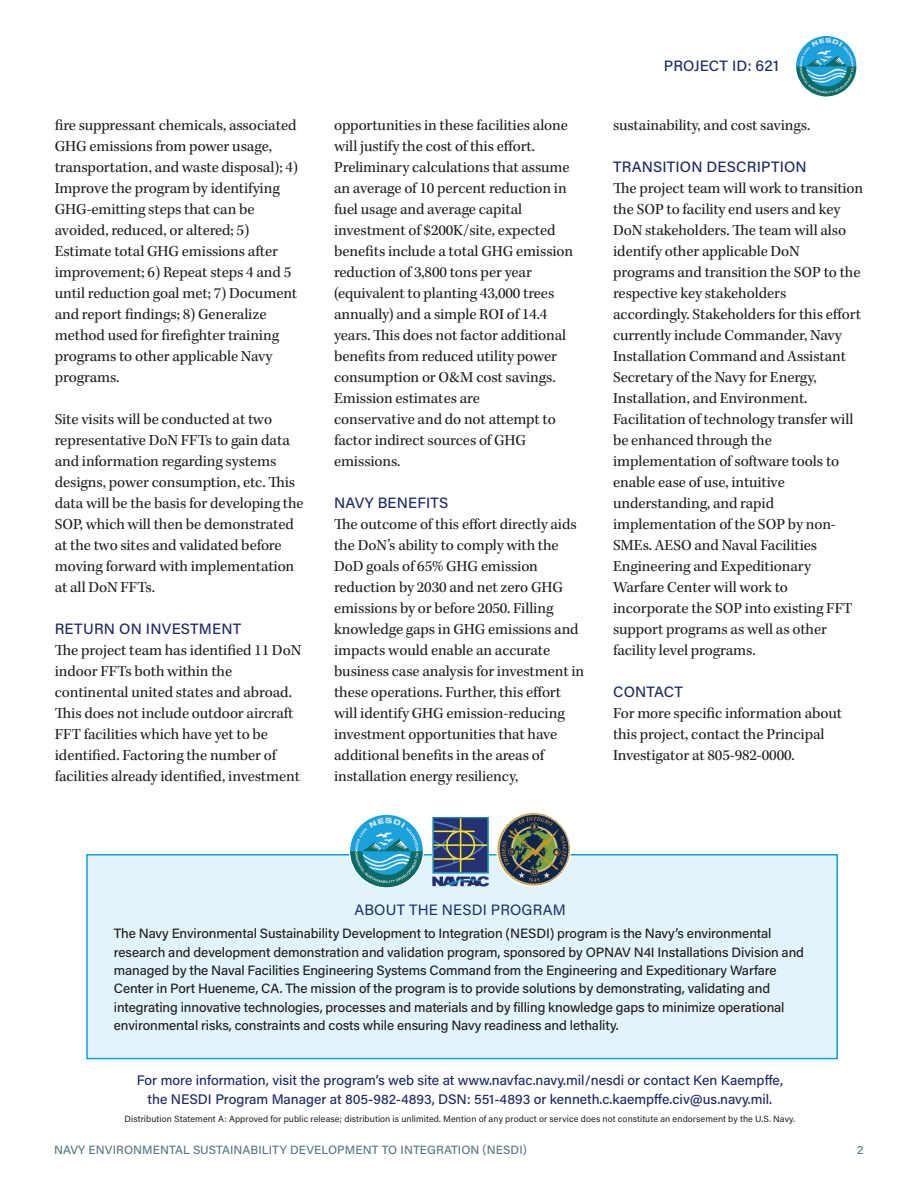
<style>
.page{position:relative;width:918px;height:1188px;background:#fff}
.page>*{position:absolute;margin:0;border:0;box-sizing:border-box;transform-origin:0 0}
.FS_Article_Body{font:15.75px/21px "Kepler Std";letter-spacing:-.005em;color:#231f20}
.FS_Article_Subhead__Acumin_Med{font:500 15px "Acumin Pro";letter-spacing:.01em;color:#1e2b67}
.t1{font:15px "Acumin Pro";letter-spacing:.01em;color:#1e2b67}
.FS_Project_ID__Top-Right_Margin{font:500 15px "Acumin Pro";letter-spacing:.01em;color:#1e2b67}
.t2{font:500 13.8px/18.8px "Acumin Pro";color:#1e2b67;text-align:center}
.t3{font:500 13.5px/18.3px "Acumin Pro";letter-spacing:-.01em;color:#231f20}
.t4{font:500 12px "Acumin Pro";letter-spacing:.005em;color:#567882}
.t5{font:9px "Acumin Pro";letter-spacing:.01em;color:#231f20}
</style>
<div class="page">
<img style="left:796px;top:36px;width:61px;height:61px">
<div style="left:86px;top:854px;width:752px;height:205px;background:#e1f4fc;border:2px solid #10a1dc"></div>
<img style="left:497px;top:812px;width:74px;height:74px;border-radius:37px">
<div style="left:496px;top:812px;width:75px;height:75px;border:1px solid #fff;border-radius:50%"></div>
<img style="left:433px;top:818px;width:55px;height:69px">
<div style="left:431px;top:816px;width:59px;height:73px;border:1px solid #fff"></div>
<img style="left:349px;top:814px;width:74px;height:74px;border-radius:37px">
<div style="left:349px;top:814px;width:75px;height:74px;border:1px solid #fff;border-radius:50%"></div>
<p class="FS_Article_Body" style="left:55px;top:115px;width:245px">fire suppressant chemicals, associated GHG emissions from power usage, transportation, and waste disposal); 4)<br>Improve the program by identifying GHG-emitting steps that can be avoided, reduced, or altered; 5)<br>Estimate total GHG emissions after improvement; 6) Repeat steps 4 and 5 until reduction goal met; 7) Document and report findings; 8) Generalize method used for firefighter training programs to other applicable Navy programs.</p>
<p class="FS_Article_Body" style="left:55px;top:409px;width:250px">Site visits will be conducted at two representative DoN FFTs to gain data and information regarding systems designs, power consumption, etc. This data will be the basis for developing the SOP, which will then be demonstrated at the two sites and validated before moving forward with implementation at all DoN FFTs.</p>
<p class="FS_Article_Subhead__Acumin_Med" style="left:55px;top:618px;width:188px">RETURN ON INVESTMENT</p>
<p class="FS_Article_Body" style="left:55px;top:640px;width:248px">The project team has identified 11 DoN indoor FFTs both within the continental united states and abroad.<br>This does not include outdoor aircraft FFT facilities which have yet to be identified. Factoring the number of facilities already identified, investment</p>
<p class="FS_Article_Body" style="left:334px;top:115px;width:241px">opportunities in these facilities alone will justify the cost of this effort.<br>Preliminary calculations that assume an average of 10 percent reduction in fuel usage and average capital investment of $200K/site, expected benefits include a total GHG emission reduction of 3,800 tons per year (equivalent to planting 43,000 trees annually) and a simple ROI of 14.4 years. This does not factor additional benefits from reduced utility power consumption or O&amp;M cost savings.<br>Emission estimates are</p>
<p class="FS_Article_Body" style="left:334px;top:409px;width:223px">conservative and do not attempt to factor indirect sources of GHG emissions.</p>
<p class="FS_Article_Subhead__Acumin_Med" style="left:334px;top:492px;width:116px">NAVY BENEFITS</p>
<p class="FS_Article_Body" style="left:334px;top:514px;width:252px">The outcome of this effort directly aids the DoN’s ability to comply with the DoD goals of 65% GHG emission reduction by 2030 and net zero GHG emissions by or before 2050. Filling knowledge gaps in GHG emissions and impacts would enable an accurate business case analysis for investment in these operations. Further, this effort will identify GHG emission-reducing investment opportunities that have additional benefits in the areas of installation energy resiliency,</p>
<p class="FS_Project_ID__Top-Right_Margin" style="left:664px;top:55px;width:116px">PROJECT ID: 621</p>
<p class="FS_Article_Body" style="left:613px;top:115px;width:199px">sustainability, and cost savings.</p>
<p class="FS_Article_Subhead__Acumin_Med" style="left:613px;top:156px;width:195px">TRANSITION DESCRIPTION</p>
<p class="FS_Article_Body" style="left:613px;top:178px;width:252px">The project team will work to transition the SOP to facility end users and key DoN stakeholders. The team will also identify other applicable DoN programs and transition the SOP to the respective key stakeholders accordingly. Stakeholders for this effort currently include Commander, Navy Installation Command and Assistant Secretary of the Navy for Energy, Installation, and Environment.<br>Facilitation of technology transfer will be enhanced through the implementation of software tools to enable ease of use, intuitive understanding, and rapid implementation of the SOP by non-SMEs. AESO and Naval Facilities Engineering and Expeditionary Warfare Center will work to incorporate the SOP into existing FFT support programs as well as other facility level programs.</p>
<p class="FS_Article_Subhead__Acumin_Med" style="left:613px;top:681px;width:71px">CONTACT</p>
<p class="FS_Article_Body" style="left:613px;top:703px;width:231px">For more specific information about this project, contact the Principal<br>Investigator at 805-982-0000.</p>
<p class="t1" style="left:354px;top:899px;width:213px">ABOUT THE NESDI PROGRAM</p>
<p class="t3" style="left:114px;top:924px;width:692px">The Navy Environmental Sustainability Development to Integration (NESDI) program is the Navy’s environmental research and development demonstration and validation program, sponsored by OPNAV N4I Installations Division and managed by the Naval Facilities Engineering Systems Command from the Engineering and Expeditionary Warfare Center in Port Hueneme, CA. The mission of the program is to provide solutions by demonstrating, validating and integrating innovative technologies, processes and materials and by filling knowledge gaps to minimize operational environmental risks, constraints and costs while ensuring Navy readiness and lethality.</p>
<p class="t2" style="left:137px;top:1071px;width:648px">For more information, visit the program’s web site at www.navfac.navy.mil/nesdi or contact Ken Kaempffe, the NESDI Program Manager at 805-982-4893, DSN: 551-4893 or kenneth.c.kaempffe.civ@us.navy.mil.</p>
<p class="t5" style="left:125px;top:1113px;width:672px">Distribution Statement A: Approved for public release; distribution is unlimited. Mention of any product or service does not constitute an endorsement by the U.S. Navy.</p>
<p class="t4" style="left:54px;top:1141px;width:474px">NAVY ENVIRONMENTAL SUSTAINABILITY DEVELOPMENT TO INTEGRATION (NESDI)</p>
<p class="t4" style="left:857px;top:1141px;width:8px">2</p>
</div>
